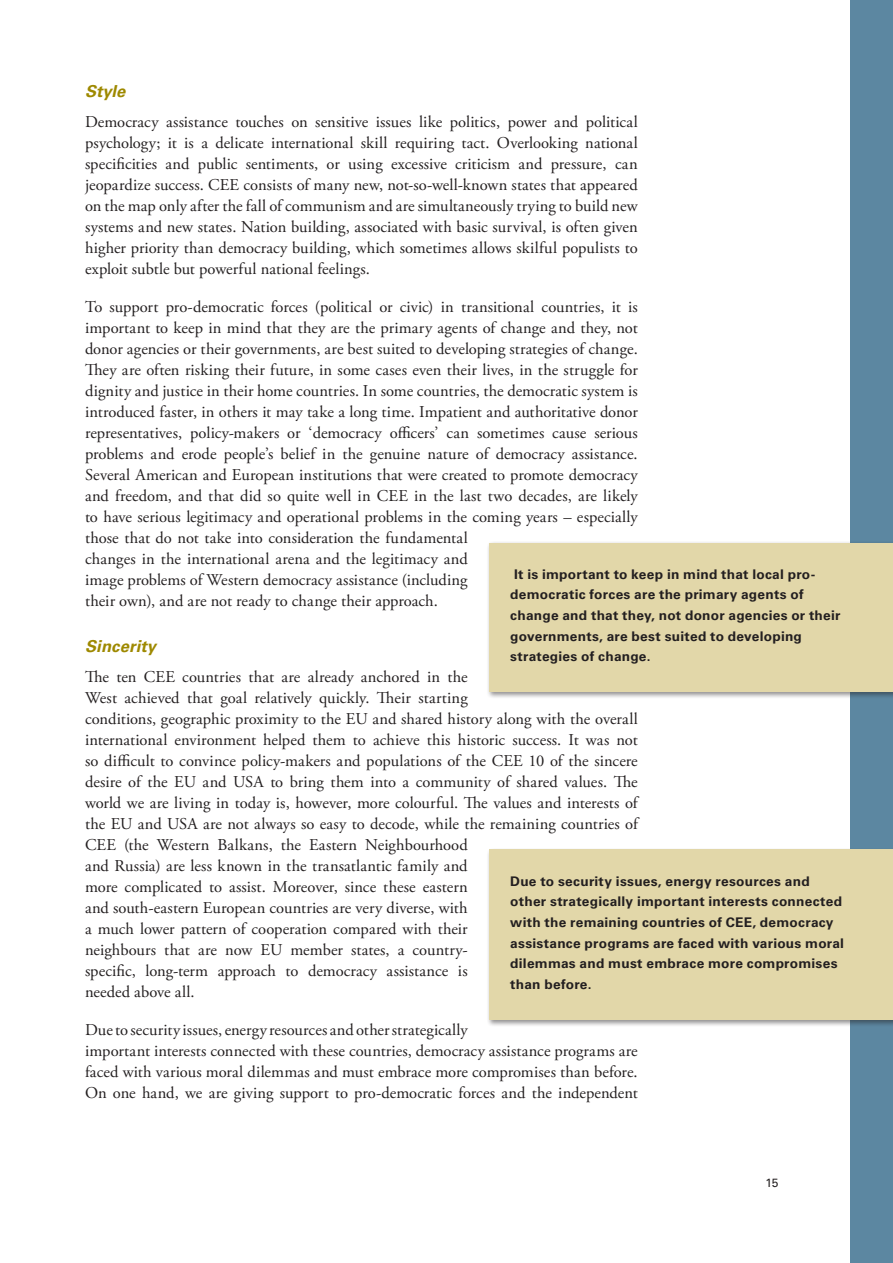
<style>
.page{position:relative;width:893px;height:1263px;background:#fff}
.page>*{position:absolute;margin:0;border:0;box-sizing:border-box;transform-origin:0 0}
.Brödtext{font:16.5px/21px "Adobe Garamond Pro";letter-spacing:.005em;color:#231f20}
.Underunderrubrik{font:italic 700 16.5px "Univers LT Std";letter-spacing:.01em;color:#9e8900}
.t1{font:700 13.35px/20.7px "Univers LT Std";letter-spacing:.02em;color:#231f20}
.t2{font:12px "Univers LT Std";color:#231f20}
</style>
<div class="page">
<div style="left:850px;top:0;width:43px;height:1263px;background:#5c87a1"></div>
<div style="left:486px;top:540px;width:407px;height:158px;background:#231f20;opacity:.5"></div>
<div style="left:489px;top:543px;width:404px;height:149px;background:#e2d7a9"></div>
<div style="left:486px;top:847px;width:407px;height:179px;background:#231f20;opacity:.5"></div>
<div style="left:489px;top:850px;width:404px;height:170px;background:#e2d7a9"></div>
<p class="Underunderrubrik" style="left:85px;top:82px;width:42px">Style</p>
<p class="Brödtext" style="left:85px;top:111px;width:554px;text-align:justify">Democracy assistance touches on sensitive issues like politics, power and political psychology; it is a delicate international skill requiring tact. Overlooking national specificities and public sentiments, or using excessive criticism and pressure, can jeopardize success. CEE consists of many new, not-so-well-known states that appeared on the map only after the fall of communism and are simultaneously trying to build new systems and new states. Nation building, associated with basic survival, is often given higher priority than democracy building, which sometimes allows skilful populists to exploit subtle but powerful national feelings.</p>
<p class="Brödtext" style="left:85px;top:296px;width:554px">To support pro-democratic forces (political or civic) in transitional countries, it is important to keep in mind that they are the primary agents of change and they, not donor agencies or their governments, are best suited to developing strategies of change.<br>They are often risking their future, in some cases even their lives, in the struggle for dignity and justice in their home countries. In some countries, the democratic system is introduced faster, in others it may take a long time. Impatient and authoritative donor representatives, policy-makers or ‘democracy officers’ can sometimes cause serious problems and erode people’s belief in the genuine nature of democracy assistance.<br>Several American and European institutions that were created to promote democracy and freedom, and that did so quite well in CEE in the last two decades, are likely to have serious legitimacy and operational problems in the coming years – especially those that do not take into consideration the fundamental<br>changes in the international arena and the legitimacy and<br>image problems of Western democracy assistance (including<br>their own), and are not ready to change their approach.</p>
<p class="Underunderrubrik" style="left:85px;top:637px;width:72px">Sincerity</p>
<p class="Brödtext" style="left:85px;top:666px;width:554px">The ten CEE countries that are already anchored in the<br>West achieved that goal relatively quickly. Their starting<br>conditions, geographic proximity to the EU and shared history along with the overall international environment helped them to achieve this historic success. It was not so difficult to convince policy-makers and populations of the CEE 10 of the sincere desire of the EU and USA to bring them into a community of shared values. The world we are living in today is, however, more colourful. The values and interests of the EU and USA are not always so easy to decode, while the remaining countries of CEE (the Western Balkans, the Eastern Neighbourhood<br>and Russia) are less known in the transatlantic family and<br>more complicated to assist. Moreover, since these eastern<br>and south-eastern European countries are very diverse, with<br>a much lower pattern of cooperation compared with their<br>neighbours that are now EU member states, a country-<br>specific, long-term approach to democracy assistance is<br>needed above all.</p>
<p class="Brödtext" style="left:85px;top:1019px;width:554px">Due to security issues, energy resources and other strategically<br>important interests connected with these countries, democracy assistance programs are faced with various moral dilemmas and must embrace more compromises than before.<br>On one hand, we are giving support to pro-democratic forces and the independent</p>
<p class="t1" style="left:510px;top:564px;width:332px">It is important to keep in mind that local pro&shy;democratic forces are the primary agents of change and that they, not donor agencies or their governments, are best suited to developing strategies of change.</p>
<p class="t1" style="left:510px;top:871px;width:335px">Due to security issues, energy resources and other strategically important interests connected with the remaining countries of CEE, democracy assistance programs are faced with various moral dilemmas and must embrace more compromises than before.</p>
<p class="t2" style="left:765px;top:1175px;width:14px">15</p>
</div>
